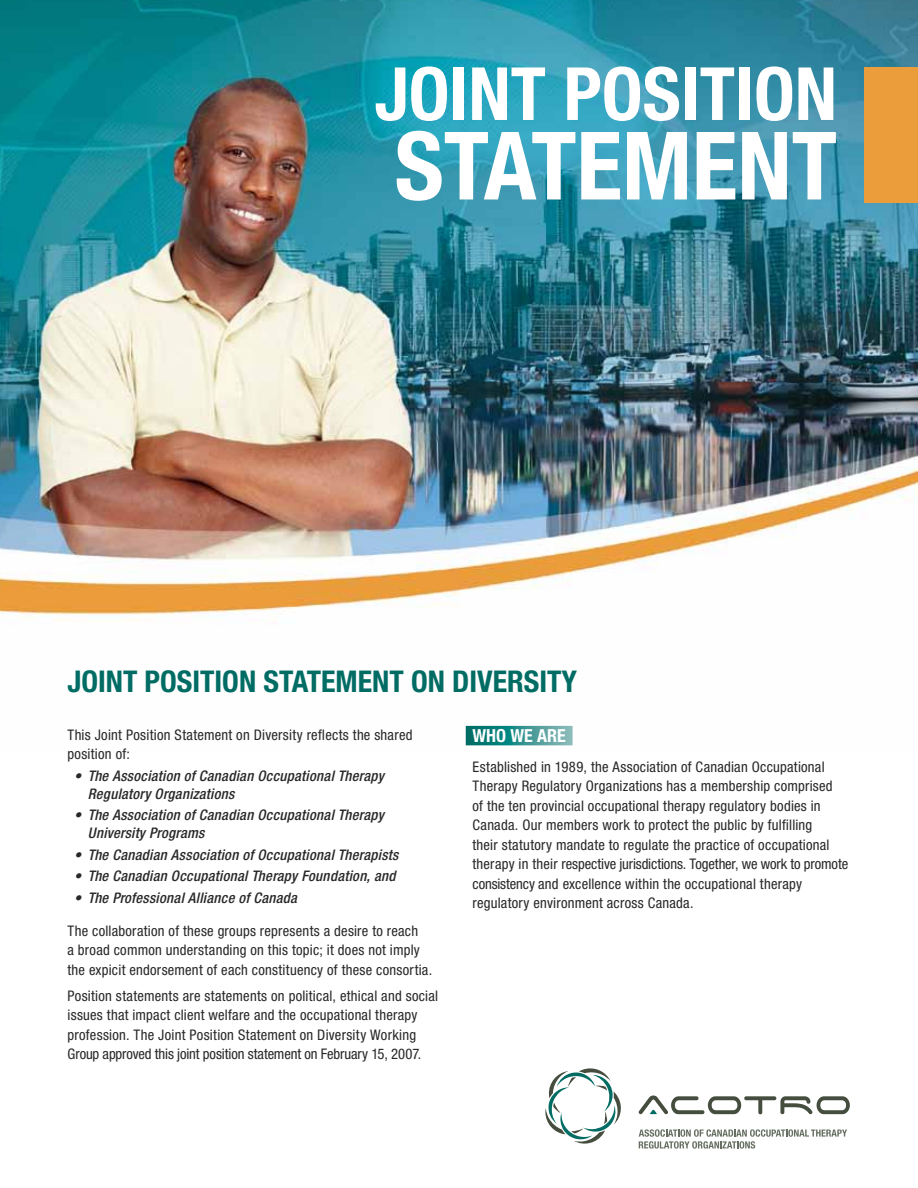
<style>
.page{position:relative;width:918px;height:1188px;background:#fff}
.page>*{position:absolute;margin:0;border:0;box-sizing:border-box;transform-origin:0 0}
.t1{font:700 condensed 94.5px "Helvetica Neue LT Std";color:#fff}
.t2{font:700 condensed 73.5px "Helvetica Neue LT Std";color:#fff}
.t3{font:700 condensed 30px "Helvetica Neue LT Std";color:#006c64}
.t4{font:700 condensed 18px "Helvetica Neue LT Std";color:#fff}
.t5{font:condensed 14.7px/19.5px "Helvetica Neue LT Std";letter-spacing:.015em;color:#292829}
.t6{font:italic 500 condensed 14.7px/18px "Helvetica Neue LT Std";letter-spacing:.02em;color:#292829}
</style>
<div class="page">
<img style="left:0;top:0;width:918px;height:746px">
<div style="left:864px;top:68px;width:54px;height:135px;background:#eb9c3b"></div>
<svg style="left:466px;top:726px;width:107px;height:19px"></svg>
<svg style="left:639px;top:1129px;width:208px;height:20px"></svg>
<svg style="left:639px;top:1096px;width:211px;height:18px"></svg>
<svg style="left:545px;top:1068px;width:76px;height:76px"></svg>
<h2 class="t2" style="left:375px;top:49px;width:69px">JOINT</h2>
<h2 class="t2" style="left:564px;top:49px;width:72px">POSITION</h2>
<h1 class="t1" style="left:395px;top:109px;width:50px">STATEMENT</h1>
<h3 class="t3" style="left:68px;top:663px;width:511px">JOINT POSITION STATEMENT ON DIVERSITY</h3>
<p class="t5" style="left:68px;top:724px;width:347px">This Joint Position Statement on Diversity reflects the shared position of:</p>
<p class="t6" style="left:88px;top:767px;width:298px;text-indent:-13px">• The Association of Canadian Occupational Therapy<br>Regulatory Organizations</p>
<p class="t6" style="left:88px;top:806px;width:298px;text-indent:-13px">• The Association of Canadian Occupational Therapy<br>University Programs</p>
<p class="t6" style="left:74px;top:846px;width:326px">• The Canadian Association of Occupational Therapists</p>
<p class="t6" style="left:74px;top:867px;width:323px">• The Canadian Occupational Therapy Foundation, and</p>
<p class="t6" style="left:74px;top:889px;width:224px">• The Professional Alliance of Canada</p>
<p class="t5" style="left:68px;top:921px;width:366px">The collaboration of these groups represents a desire to reach<br>a broad common understanding on this topic; it does not imply the expicit endorsement of each constituency of these consortia.</p>
<p class="t5" style="left:68px;top:986px;width:372px">Position statements are statements on political, ethical and social issues that impact client welfare and the occupational therapy profession. The Joint Position Statement on Diversity Working Group approved this joint position statement on February 15, 2007.</p>
<p class="t4" style="left:472px;top:725px;width:95px">WHO WE ARE</p>
<p class="t5" style="left:472px;top:757px;width:377px">Established in 1989, the Association of Canadian Occupational Therapy Regulatory Organizations has a membership comprised<br>of the ten provincial occupational therapy regulatory bodies in Canada. Our members work to protect the public by fulfilling<br>their statutory mandate to regulate the practice of occupational therapy in their respective jurisdictions. Together, we work to promote consistency and excellence within the occupational therapy regulatory environment across Canada.</p>
</div>
